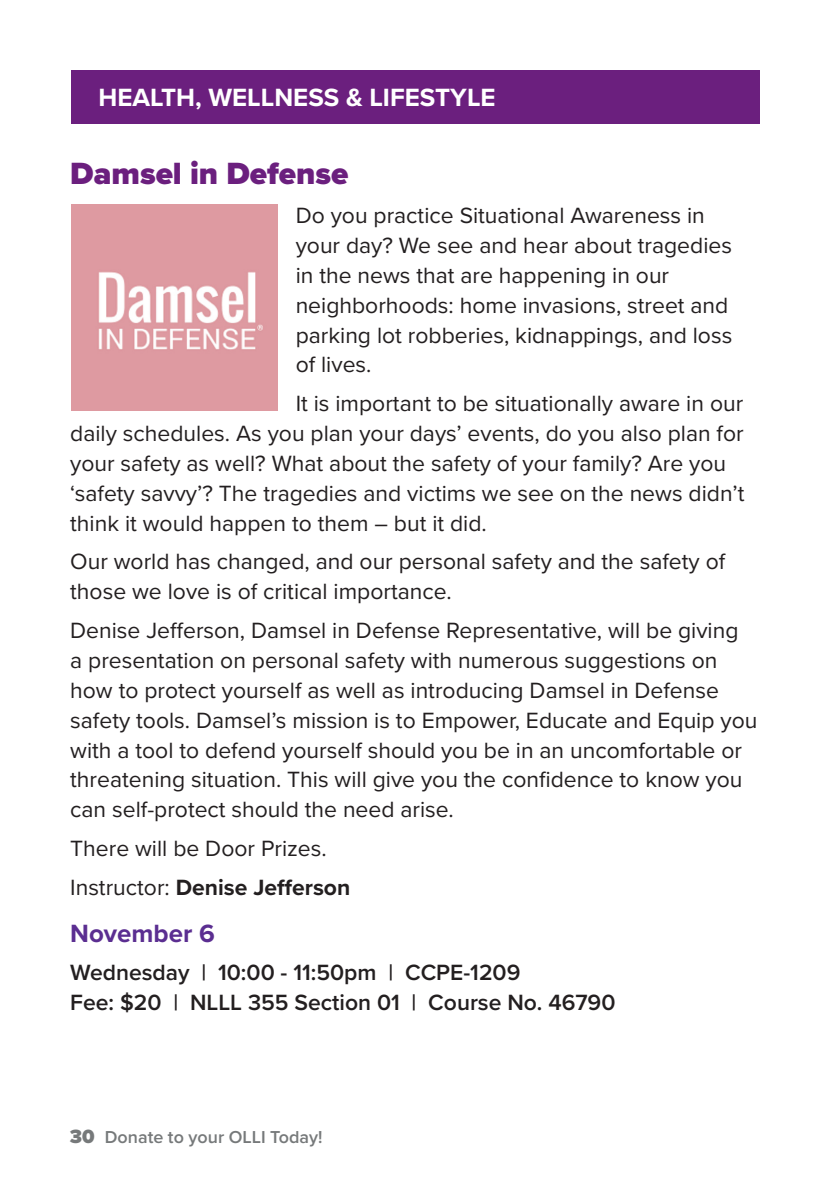
<style>
.page{position:relative;width:830px;height:1188px;background:#fff}
.page>*{position:absolute;margin:0;border:0;box-sizing:border-box;transform-origin:0 0}
.Class_Name{font:900 31.8px "Proxima Nova";color:#6b1f7e}
.section_header{font:700 25.8px "Proxima Nova";color:#fff}
.Date{font:700 25.8px "Proxima Nova";color:#5b2e91}
.body_copy{font:22.95px/29.8px "Proxima Nova";color:#231f20}
.body_copy-2{font:600 22.95px/29.8px "Proxima Nova";color:#231f20}
.body_copy-3{font:700 22.95px "Proxima Nova";color:#231f20}
.body_copy-4{font:600 17.85px "Proxima Nova";color:#76797a}
.s1{font-weight:400}
.s2{font-weight:900;font-size:19.95px}
</style>
<div class="page">
<div style="left:72px;top:70px;width:687px;height:54px;background:#6b1f7e"></div>
<img style="left:72px;top:205px;width:206px;height:206px">
<p class="section_header" style="left:99px;top:78px;width:398px">HEALTH, WELLNESS &amp; LIFESTYLE</p>
<p class="Class_Name" style="left:70px;top:150px;width:280px">Damsel in Defense</p>
<p class="body_copy" style="left:296px;top:200px;width:438px">Do you practice Situational Awareness in your day? We see and hear about tragedies in the news that are happening in our neighborhoods: home invasions, street and parking lot robberies, kidnappings, and loss of lives.</p>
<p class="body_copy" style="left:70px;top:388px;width:675px;text-indent:225px">It is important to be situationally aware in our daily schedules. As you plan your days’ events, do you also plan for your safety as well? What about the safety of your family? Are you ‘safety savvy’? The tragedies and victims we see on the news didn’t think it would happen to them – but it did.</p>
<p class="body_copy" style="left:70px;top:546px;width:656px">Our world has changed, and our personal safety and the safety of those we love is of critical importance.</p>
<p class="body_copy" style="left:70px;top:615px;width:688px">Denise Jefferson, Damsel in Defense Representative, will be giving<br>a presentation on personal safety with numerous suggestions on how to protect yourself as well as introducing Damsel in Defense safety tools. Damsel’s mission is to Empower, Educate and Equip you with a tool to defend yourself should you be in an uncomfortable or threatening situation. This will give you the confidence to know you can self-protect should the need arise.</p>
<p class="body_copy" style="left:70px;top:832px;width:258px">There will be Door Prizes.</p>
<p class="body_copy-3" style="left:70px;top:870px;width:281px"><span class="s1">Instructor:</span> Denise Jefferson</p>
<p class="Date" style="left:70px;top:914px;width:146px">November 6</p>
<p class="body_copy-2" style="left:70px;top:957px;width:546px">Wednesday | 10:00 - 11:50pm | CCPE-1209<br>Fee: $20 | NLLL 355 Section 01 | Course No. 46790</p>
<p class="body_copy-4" style="left:70px;top:1124px;width:254px"><span class="s2">30</span> Donate to your OLLI Today!</p>
</div>
